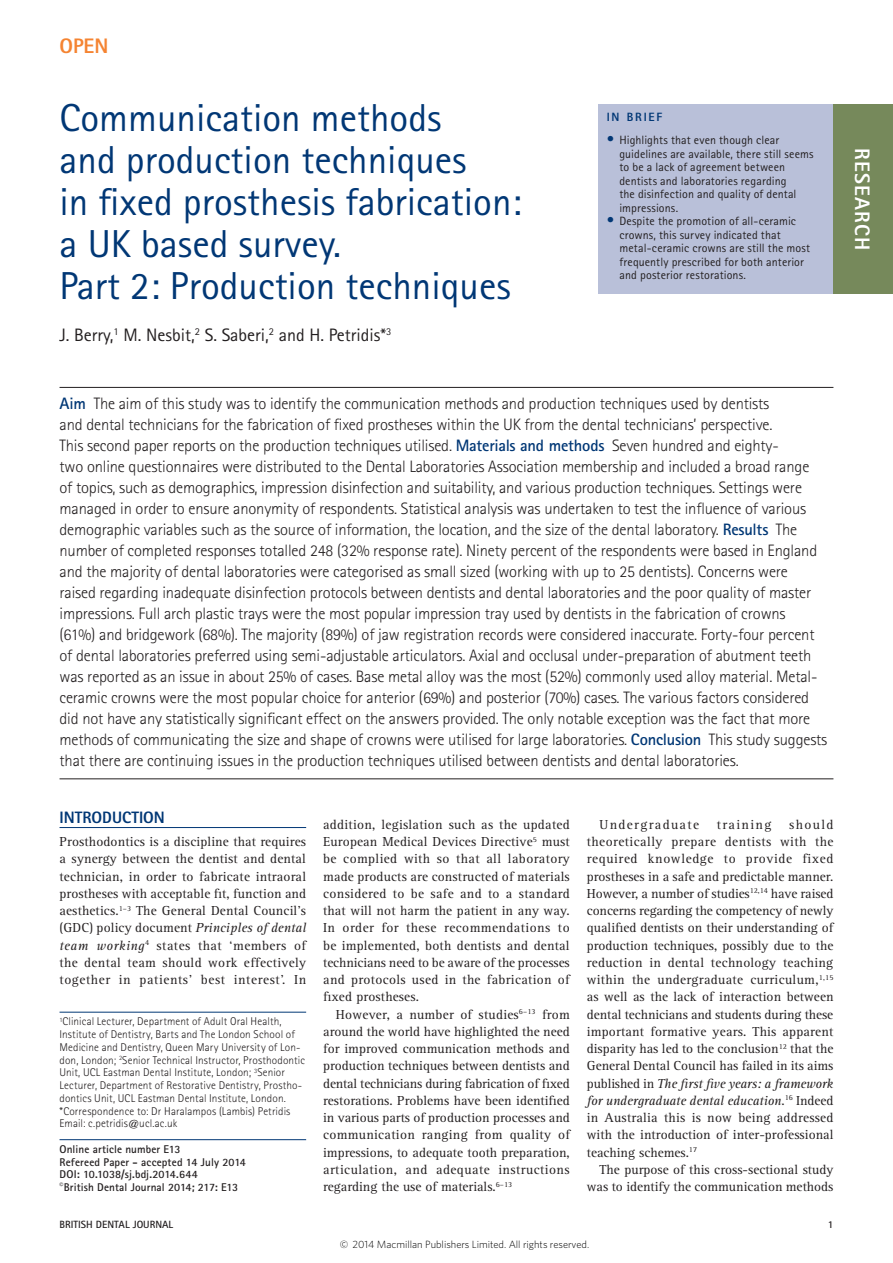
<style>
.page{position:relative;width:893px;height:1263px;background:#fff}
.page>*{position:absolute;margin:0;border:0;box-sizing:border-box;transform-origin:0 0}
.head{font:39px/42px "Rotis Sans Serif Std";color:#013775}
.t1{font:800 21px "Rotis Sans Serif Std";letter-spacing:.055em;color:#fff}
.table_text_bold{font:800 21px "Rotis Sans Serif Std";color:#f58432}
.author{font:18px "Rotis Sans Serif Std";color:#231f20}
.abstract{font:300 16.5px/21px "Rotis Sans Serif Std";letter-spacing:-.01em;color:#231f20}
.crosshead_1{font:800 16.5px "Rotis Sans Serif Std";color:#013775}
.body{font:13.5px/17.2px "Rotis Serif Std";color:#231f20;text-align:justify}
.body_fullout{font:13.5px/17.2px "Rotis Serif Std";letter-spacing:.025em;color:#231f20;text-align:justify}
.body-2{font:13.5px "Rotis Serif Std";letter-spacing:.1em;color:#231f20}
.in_brief{font:12px/13.5px "Rotis Sans Serif Std";letter-spacing:.01em;color:#231f20}
.t2{font:800 12px "Rotis Sans Serif Std";letter-spacing:.15em;color:#013775}
.author_biog{font:300 11.25px/12.8px "Rotis Sans Serif Std";letter-spacing:.01em;color:#231f20}
.article_details{font:700 11.25px/12.8px "Rotis Sans Serif Std";letter-spacing:.01em;color:#231f20}
.t3{font:300 10.5px "Whitney";color:#000}
.t4{font:700 10.5px "Rotis Sans Serif Std";color:#231f20}
.s1{font-size:15px;color:#013775}
.s2{font-weight:700;color:#013775}
.s3{font-style:italic}
</style>
<div class="page">
<hr style="left:60px;top:827px;width:246px;height:1px;background:#013775">
<hr style="left:60px;top:387px;width:773px;height:1px;background:#231f20">
<hr style="left:60px;top:778px;width:773px;height:1px;background:#231f20">
<hr style="left:60px;top:1012px;width:246px;height:1px;background:#013775">
<hr style="left:60px;top:1139px;width:246px;height:1px;background:#013775">
<div style="left:598px;top:104px;width:295px;height:190px;background:#b9c0d9"></div>
<div style="left:833px;top:104px;width:60px;height:190px;background:#76895b"></div>
<p class="table_text_bold" style="left:60px;top:33px;width:51px">OPEN</p>
<p class="head" style="left:60px;top:97px;width:464px">Communication methods<br>and production techniques<br>in fixed prosthesis fabrication: a UK based survey.<br>Part 2: Production techniques</p>
<p class="author" style="left:60px;top:325px;width:333px">J. Berry,<sup>1</sup> M. Nesbit,<sup>2</sup> S. Saberi,<sup>2</sup> and H. Petridis*<sup>3</sup></p>
<p class="t2" style="left:607px;top:109px;width:57px">IN BRIEF</p>
<p class="in_brief" style="left:619px;top:133px;width:196px;text-indent:-13px"><span class="s1">•</span> Highlights that even though clear guidelines are available, there still seems to be a lack of agreement between dentists and laboratories regarding<br>the disinfection and quality of dental impressions.</p>
<p class="in_brief" style="left:619px;top:214px;width:192px;text-indent:-13px"><span class="s1">•</span> Despite the promotion of all-ceramic crowns, this survey indicated that metal-ceramic crowns are still the most frequently prescribed for both anterior and posterior restorations.</p>
<p class="t1" style="left:876px;top:148px;width:103px;rotate:90deg">RESEARCH</p>
<p class="abstract" style="left:60px;top:393px;width:769px"><span class="s2">Aim</span> The aim of this study was to identify the communication methods and production techniques used by dentists<br>and dental technicians for the fabrication of fixed prostheses within the UK from the dental technicians’ perspective.<br>This second paper reports on the production techniques utilised. <span class="s2">Materials and methods</span> Seven hundred and eighty-<br>two online questionnaires were distributed to the Dental Laboratories Association membership and included a broad range<br>of topics, such as demographics, impression disinfection and suitability, and various production techniques. Settings were managed in order to ensure anonymity of respondents. Statistical analysis was undertaken to test the influence of various demographic variables such as the source of information, the location, and the size of the dental laboratory. <span class="s2">Results</span> The number of completed responses totalled 248 (32% response rate). Ninety percent of the respondents were based in England and the majority of dental laboratories were categorised as small sized (working with up to 25 dentists). Concerns were raised regarding inadequate disinfection protocols between dentists and dental laboratories and the poor quality of master impressions. Full arch plastic trays were the most popular impression tray used by dentists in the fabrication of crowns<br>(61%) and bridgework (68%). The majority (89%) of jaw registration records were considered inaccurate. Forty-four percent of dental laboratories preferred using semi-adjustable articulators. Axial and occlusal under-preparation of abutment teeth was reported as an issue in about 25% of cases. Base metal alloy was the most (52%) commonly used alloy material. Metal&shy;ceramic crowns were the most popular choice for anterior (69%) and posterior (70%) cases. The various factors considered did not have any statistically significant effect on the answers provided. The only notable exception was the fact that more methods of communicating the size and shape of crowns were utilised for large laboratories. <span class="s2">Conclusion</span> This study suggests that there are continuing issues in the production techniques utilised between dentists and dental laboratories.</p>
<p class="crosshead_1" style="left:60px;top:807px;width:107px">INTRODUCTION</p>
<p class="body_fullout" style="left:60px;top:833px;width:248px">Prosthodontics is a discipline that requires a synergy between the dentist and dental technician, in order to fabricate intraoral prostheses with acceptable fit, function and aesthetics.<sup>1–3</sup> The General Dental Council’s (GDC) policy document <span class="s3">Principles of dental team working</span><sup>4</sup> states that ‘members of the dental team should work effectively together in patients’ best interest’. In</p>
<p class="author_biog" style="left:60px;top:1015px;width:247px"><sup>1</sup>Clinical Lecturer, Department of Adult Oral Health, Institute of Dentistry, Barts and The London School of Medicine and Dentistry, Queen Mary University of Lon&shy;don, London; <sup>2</sup>Senior Technical Instructor, Prosthodontic Unit, UCL Eastman Dental Institute, London; <sup>3</sup>Senior Lecturer, Department of Restorative Dentistry, Prostho&shy;dontics Unit, UCL Eastman Dental Institute, London. *Correspondence to: Dr Haralampos (Lambis) Petridis Email: c.petridis@ucl.ac.uk</p>
<p class="article_details" style="left:60px;top:1142px;width:188px">Online article number E13<br>Refereed Paper - accepted 14 July 2014<br>DOI: 10.1038/sj.bdj.2014.644<br><sup>©</sup>British Dental Journal 2014; 217: E13</p>
<p class="body_fullout" style="left:323px;top:816px;width:248px">addition, legislation such as the updated European Medical Devices Directive<sup>5</sup> must be complied with so that all laboratory made products are constructed of materials considered to be safe and to a standard that will not harm the patient in any way.<br>In order for these recommendations to be implemented, both dentists and dental technicians need to be aware of the processes and protocols used in the fabrication of fixed prostheses.</p>
<p class="body" style="left:323px;top:1006px;width:248px;text-indent:13px">However, a number of studies<sup>6–13</sup> from around the world have highlighted the need for improved communication methods and production techniques between dentists and dental technicians during fabrication of fixed restorations. Problems have been identified in various parts of production processes and communication ranging from quality of impressions, to adequate tooth preparation, articulation, and adequate instructions regarding the use of materials.<sup>6–13</sup></p>
<p class="body" style="left:587px;top:816px;width:248px;text-indent:202px">should theoretically prepare dentists with the required knowledge to provide fixed prostheses in a safe and predictable manner.<br>However, a number of studies<sup>12,14</sup> have raised concerns regarding the competency of newly qualified dentists on their understanding of production techniques, possibly due to the reduction in dental technology teaching within the undergraduate curriculum,<sup>1,15 </sup>as well as the lack of interaction between dental technicians and students during these important formative years. This apparent disparity has led to the conclusion<sup>12</sup> that the General Dental Council has failed in its aims published in <span class="s3">The first five years: a framework for undergraduate dental education</span>.<sup>16</sup> Indeed in Australia this is now being addressed with the introduction of inter-professional teaching schemes.<sup>17</sup></p>
<p class="body" style="left:587px;top:1161px;width:248px;text-align:right">The purpose of this cross-sectional study was to identify the communication methods</p>
<p class="body-2" style="left:600px;top:817px;width:101px">Undergraduate</p>
<p class="body-2" style="left:717px;top:817px;width:56px">training</p>
<p class="t4" style="left:60px;top:1217px;width:115px">BRITISH DENTAL JOURNAL</p>
<p class="t4" style="left:828px;top:1217px;width:7px">1</p>
<p class="t3" style="left:340px;top:1237px;width:251px">© 2014 Macmillan Publishers Limited. All rights reserved.</p>
</div>
